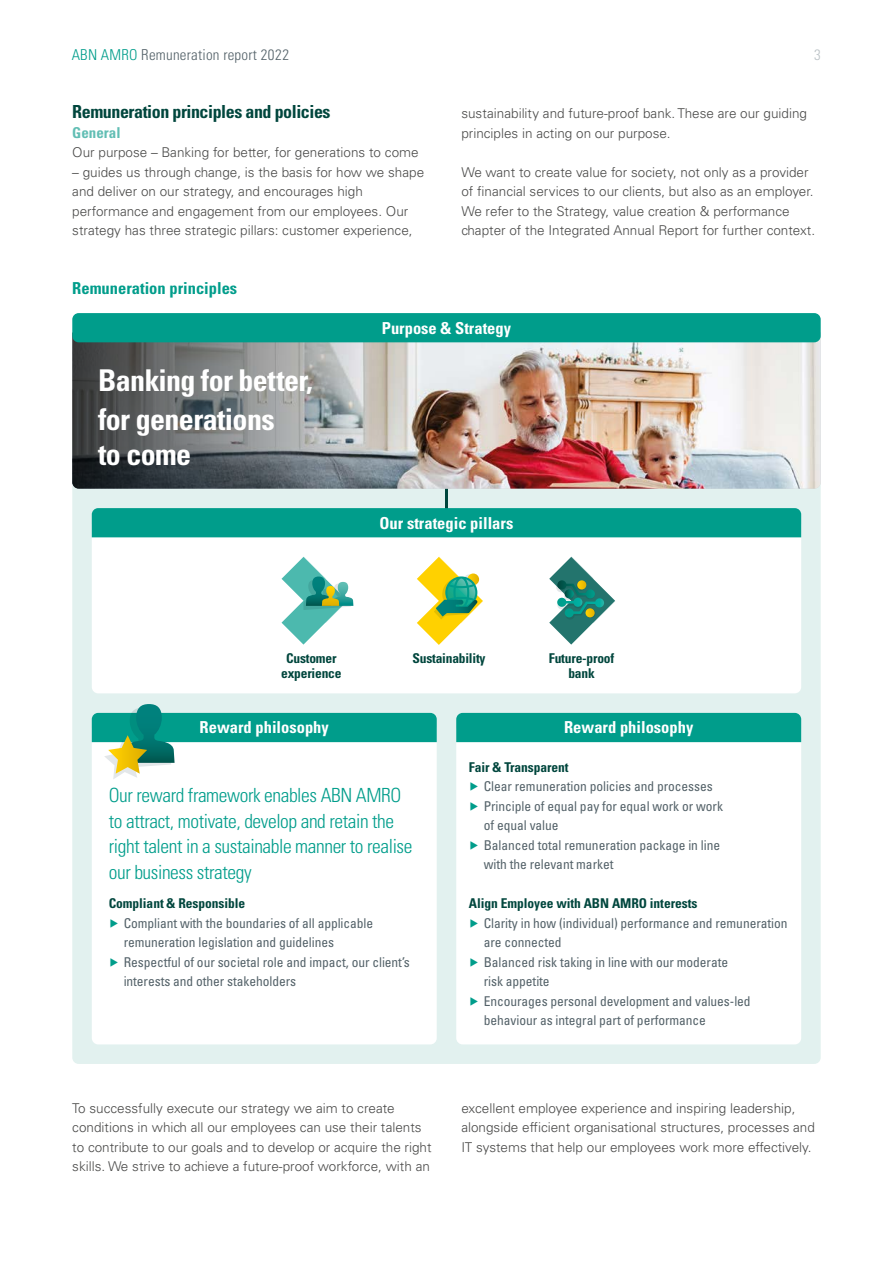
<style>
.page{position:relative;width:893px;height:1263px;background:#fff}
.page>*{position:absolute;margin:0;border:0;box-sizing:border-box;transform-origin:0 0}
.t1{font:700 condensed 30px/39px "Univers LT Std";letter-spacing:-.02em;color:#fff}
.t2{font:300 condensed 19.5px/25.5px "Univers LT Std";letter-spacing:-.02em;color:#009d8b}
.t3{font:700 condensed 18px "Univers LT Std";letter-spacing:-.025em;color:#00463d}
.t4{font:700 condensed 16.5px "Univers LT Std";color:#fff}
.t5{font:700 condensed 16.5px "Univers LT Std";color:#009d8b}
.t6{font:300 condensed 15px "Univers LT Std";letter-spacing:.015em;color:#546269}
.t7{font:700 condensed 15px "Univers LT Std";color:#61beb4}
.t8{font:300 condensed 15px "Univers LT Std";color:#bbc2c6}
.t9{font:300 13.5px/19.5px "Univers LT Std";color:#4a4a49}
.t10{font:condensed 13.5px "Univers LT Std";letter-spacing:-.005em;color:#546269}
.t11{font:700 condensed 13.5px/15.8px "Univers LT Std";letter-spacing:-.005em;color:#00463d;text-align:center}
.s1{color:#009d8b}
</style>
<div class="page">
<div style="left:72px;top:489px;width:749px;height:575px;background:#e2f1ef"></div>
<hr style="left:445px;top:479px;width:3px;height:35px;background:#00463d">
<img style="left:468px;top:338px;width:353px;height:151px">
<img style="left:72px;top:338px;width:396px;height:151px">
<div style="left:72px;top:313px;width:749px;height:29px;background:#009d8b;border-radius:6px"></div>
<div style="left:92px;top:723px;width:345px;height:321px;background:#fff;border-radius:6px"></div>
<div style="left:456px;top:724px;width:345px;height:320px;background:#fff;border-radius:6px"></div>
<div style="left:92px;top:519px;width:709px;height:174px;background:#fff;border-radius:6px"></div>
<div style="left:456px;top:713px;width:345px;height:29px;background:#009d8b"></div>
<div style="left:92px;top:508px;width:709px;height:29px;background:#009d8b"></div>
<svg style="left:92px;top:704px;width:345px;height:75px"></svg>
<svg style="left:282px;top:557px;width:71px;height:88px"></svg>
<svg style="left:417px;top:557px;width:66px;height:88px"></svg>
<svg style="left:549px;top:557px;width:66px;height:88px"></svg>
<p class="t6" style="left:72px;top:45px;width:219px"><span class="s1">ABN AMRO</span> Remuneration report 2022</p>
<p class="t8" style="left:814px;top:45px;width:8px">3</p>
<h3 class="t3" style="left:72px;top:101px;width:260px">Remuneration principles and policies</h3>
<p class="t7" style="left:72px;top:123px;width:50px">General</p>
<p class="t9" style="left:72px;top:143px;width:348px">Our purpose – Banking for better, for generations to come</p>
<p class="t9" style="left:72px;top:162px;width:353px">– guides us through change, is the basis for how we shape and deliver on our strategy, and encourages high performance and engagement from our employees. Our strategy has three strategic pillars: customer experience,</p>
<p class="t5" style="left:72px;top:278px;width:166px">Remuneration principles</p>
<p class="t9" style="left:461px;top:104px;width:347px">sustainability and future-proof bank. These are our guiding principles in acting on our purpose.</p>
<p class="t9" style="left:461px;top:162px;width:355px">We want to create value for society, not only as a provider of financial services to our clients, but also as an employer.<br>We refer to the Strategy, value creation &amp; performance chapter of the Integrated Annual Report for further context.</p>
<h1 class="t1" style="left:98px;top:361px;width:216px">Banking for better, for generations</h1>
<h1 class="t1" style="left:98px;top:434px;width:95px">to come</h1>
<p class="t4" style="left:382px;top:318px;width:131px">Purpose &amp; Strategy</p>
<p class="t4" style="left:380px;top:513px;width:135px">Our strategic pillars</p>
<p class="t11" style="left:281px;top:650px;width:62px">Customer experience</p>
<p class="t11" style="left:412px;top:650px;width:75px">Sustainability</p>
<p class="t11" style="left:549px;top:650px;width:67px">Future-proof bank</p>
<p class="t4" style="left:200px;top:717px;width:131px">Reward philosophy</p>
<p class="t4" style="left:564px;top:717px;width:131px">Reward philosophy</p>
<h2 class="t2" style="left:109px;top:782px;width:305px">Our reward framework enables ABN AMRO to attract, motivate, develop and retain the right talent in a sustainable manner to realise our business strategy</h2>
<p class="t11" style="left:109px;top:896px;width:138px">Compliant &amp; Responsible</p>
<p class="t10" style="left:109px;top:914px;width:266px"><span class="s1">▶</span> Compliant with the boundaries of all applicable</p>
<p class="t10" style="left:124px;top:934px;width:212px">remuneration legislation and guidelines</p>
<p class="t10" style="left:109px;top:953px;width:303px"><span class="s1">▶</span> Respectful of our societal role and impact, our client’s</p>
<p class="t10" style="left:124px;top:973px;width:174px">interests and other stakeholders</p>
<p class="t11" style="left:469px;top:759px;width:101px">Fair &amp; Transparent</p>
<p class="t10" style="left:469px;top:778px;width:245px"><span class="s1">▶</span> Clear remuneration policies and processes</p>
<p class="t10" style="left:469px;top:797px;width:256px"><span class="s1">▶</span> Principle of equal pay for equal work or work</p>
<p class="t10" style="left:484px;top:817px;width:76px">of equal value</p>
<p class="t10" style="left:469px;top:836px;width:253px"><span class="s1">▶</span> Balanced total remuneration package in line</p>
<p class="t10" style="left:484px;top:856px;width:131px">with the relevant market</p>
<p class="t11" style="left:469px;top:895px;width:230px">Align Employee with ABN AMRO interests</p>
<p class="t10" style="left:469px;top:914px;width:320px"><span class="s1">▶</span> Clarity in how (individual) performance and remuneration</p>
<p class="t10" style="left:484px;top:934px;width:79px">are connected</p>
<p class="t10" style="left:469px;top:953px;width:261px"><span class="s1">▶</span> Balanced risk taking in line with our moderate</p>
<p class="t10" style="left:484px;top:973px;width:67px">risk appetite</p>
<p class="t10" style="left:469px;top:992px;width:283px"><span class="s1">▶</span> Encourages personal development and values-led</p>
<p class="t10" style="left:484px;top:1012px;width:224px">behaviour as integral part of performance</p>
<p class="t9" style="left:72px;top:1098px;width:361px">To successfully execute our strategy we aim to create conditions in which all our employees can use their talents to contribute to our goals and to develop or acquire the right skills. We strive to achieve a future-proof workforce, with an</p>
<p class="t9" style="left:461px;top:1098px;width:355px">excellent employee experience and inspiring leadership, alongside efficient organisational structures, processes and<br>IT systems that help our employees work more effectively.</p>
</div>
